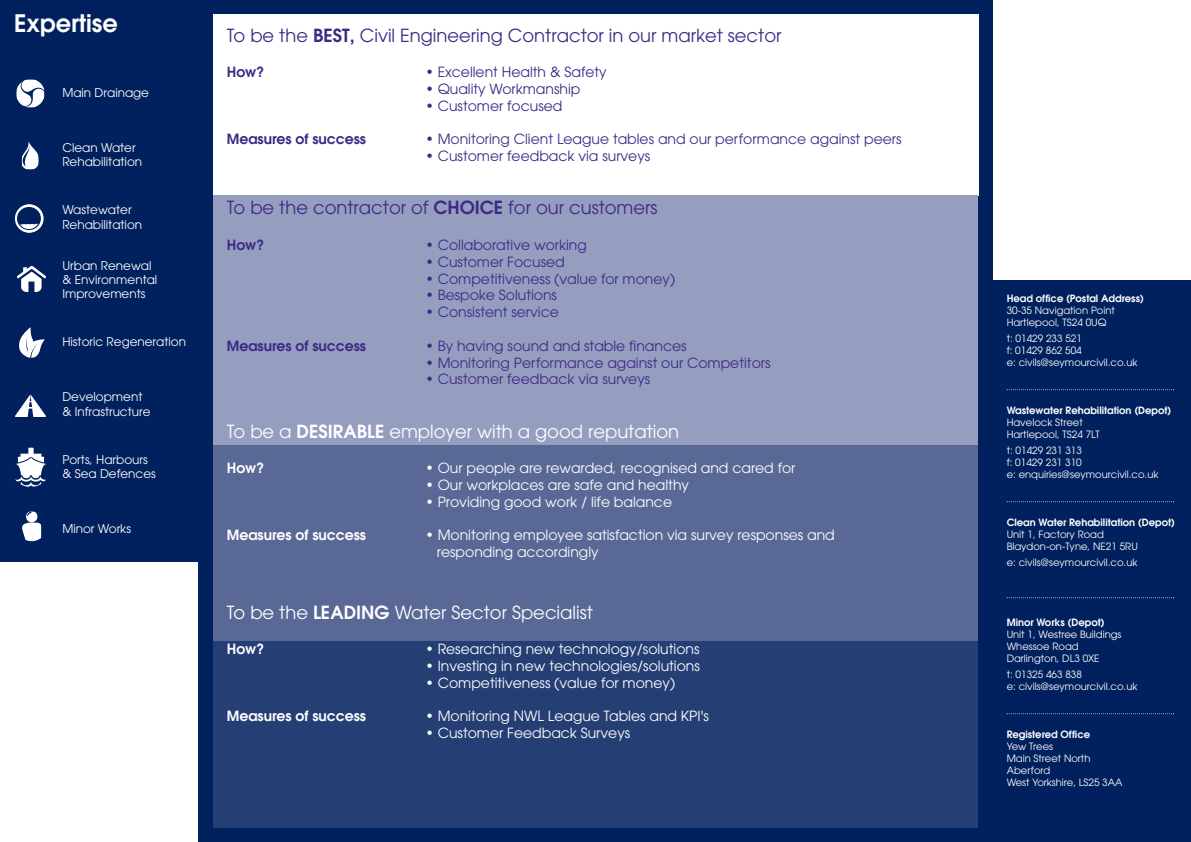
<style>
.page{position:relative;width:1191px;height:842px;background:#fff}
.page>*{position:absolute;margin:0;border:0;box-sizing:border-box;transform-origin:0 0}
.t1{font:600 24px "Avant Garde";color:#fff}
.t2{font:18px "Avant Garde";color:#3c2986}
.t3{font:18px "Avant Garde";color:#fff}
.t4{font:14px "Avant Garde";color:#3c2986}
.t5{font:14px/16.8px "Avant Garde";color:#fff}
.t6{font:600 14px "Avant Garde";color:#3c2986}
.t7{font:600 14px "Avant Garde";color:#fff}
.t8{font:12px/14.4px "Avant Garde";color:#fff}
.t9{font:10px/12px "Avant Garde";color:#fff}
.t10{font:600 10px "Avant Garde";color:#fff}
.s1{font-weight:600}
</style>
<div class="page">
<div style="left:992px;top:281px;width:199px;height:561px;background:#00215d"></div>
<div style="left:0;top:0;width:198px;height:561px;background:#00215d"></div>
<div style="left:198px;top:0;width:794px;height:842px;background:#00215d"></div>
<div style="left:213px;top:14px;width:765px;height:181px;background:#fff"></div>
<div style="left:213px;top:195px;width:122px;height:18px;background:#969ec0"></div>
<div style="left:335px;top:195px;width:123px;height:18px;background:#969ec0"></div>
<div style="left:458px;top:195px;width:123px;height:18px;background:#969ec0"></div>
<div style="left:581px;top:195px;width:123px;height:18px;background:#969ec0"></div>
<div style="left:704px;top:195px;width:123px;height:18px;background:#969ec0"></div>
<div style="left:827px;top:195px;width:123px;height:18px;background:#969ec0"></div>
<div style="left:950px;top:195px;width:28px;height:18px;background:#969ec0"></div>
<div style="left:213px;top:213px;width:122px;height:123px;background:#969ec0"></div>
<div style="left:335px;top:213px;width:123px;height:123px;background:#969ec0"></div>
<div style="left:458px;top:213px;width:123px;height:123px;background:#969ec0"></div>
<div style="left:581px;top:213px;width:123px;height:123px;background:#969ec0"></div>
<div style="left:704px;top:213px;width:123px;height:123px;background:#969ec0"></div>
<div style="left:827px;top:213px;width:123px;height:123px;background:#969ec0"></div>
<div style="left:950px;top:213px;width:28px;height:123px;background:#969ec0"></div>
<div style="left:213px;top:336px;width:122px;height:109px;background:#969ec0"></div>
<div style="left:213px;top:445px;width:122px;height:14px;background:#5a6896"></div>
<div style="left:335px;top:336px;width:123px;height:109px;background:#969ec0"></div>
<div style="left:335px;top:445px;width:123px;height:14px;background:#5a6896"></div>
<div style="left:458px;top:336px;width:123px;height:109px;background:#969ec0"></div>
<div style="left:458px;top:445px;width:123px;height:14px;background:#5a6896"></div>
<div style="left:581px;top:336px;width:123px;height:109px;background:#969ec0"></div>
<div style="left:581px;top:445px;width:123px;height:14px;background:#5a6896"></div>
<div style="left:704px;top:336px;width:123px;height:109px;background:#969ec0"></div>
<div style="left:704px;top:445px;width:123px;height:14px;background:#5a6896"></div>
<div style="left:827px;top:336px;width:123px;height:109px;background:#969ec0"></div>
<div style="left:827px;top:445px;width:123px;height:14px;background:#5a6896"></div>
<div style="left:950px;top:336px;width:28px;height:109px;background:#969ec0"></div>
<div style="left:950px;top:445px;width:28px;height:14px;background:#5a6896"></div>
<div style="left:213px;top:459px;width:122px;height:123px;background:#5a6896"></div>
<div style="left:335px;top:459px;width:123px;height:123px;background:#5a6896"></div>
<div style="left:458px;top:459px;width:123px;height:123px;background:#5a6896"></div>
<div style="left:581px;top:459px;width:123px;height:123px;background:#5a6896"></div>
<div style="left:704px;top:459px;width:123px;height:123px;background:#5a6896"></div>
<div style="left:827px;top:459px;width:123px;height:123px;background:#5a6896"></div>
<div style="left:950px;top:459px;width:28px;height:123px;background:#5a6896"></div>
<div style="left:213px;top:641px;width:122px;height:64px;background:#253f74"></div>
<div style="left:213px;top:582px;width:122px;height:59px;background:#5a6896"></div>
<div style="left:335px;top:641px;width:123px;height:64px;background:#253f74"></div>
<div style="left:335px;top:582px;width:123px;height:59px;background:#5a6896"></div>
<div style="left:458px;top:641px;width:123px;height:64px;background:#253f74"></div>
<div style="left:458px;top:582px;width:123px;height:59px;background:#5a6896"></div>
<div style="left:581px;top:641px;width:123px;height:64px;background:#253f74"></div>
<div style="left:581px;top:582px;width:123px;height:59px;background:#5a6896"></div>
<div style="left:704px;top:641px;width:123px;height:64px;background:#253f74"></div>
<div style="left:704px;top:582px;width:123px;height:59px;background:#5a6896"></div>
<div style="left:827px;top:641px;width:123px;height:64px;background:#253f74"></div>
<div style="left:827px;top:582px;width:123px;height:59px;background:#5a6896"></div>
<div style="left:950px;top:641px;width:28px;height:64px;background:#253f74"></div>
<div style="left:950px;top:582px;width:28px;height:59px;background:#5a6896"></div>
<div style="left:213px;top:705px;width:122px;height:123px;background:#253f74"></div>
<div style="left:335px;top:705px;width:123px;height:123px;background:#253f74"></div>
<div style="left:458px;top:705px;width:123px;height:123px;background:#253f74"></div>
<div style="left:581px;top:705px;width:123px;height:123px;background:#253f74"></div>
<div style="left:704px;top:705px;width:123px;height:123px;background:#253f74"></div>
<div style="left:827px;top:705px;width:123px;height:123px;background:#253f74"></div>
<div style="left:950px;top:705px;width:28px;height:123px;background:#253f74"></div>
<img style="left:15px;top:448px;width:32px;height:39px">
<img style="left:22px;top:511px;width:19px;height:30px">
<img style="left:15px;top:395px;width:30px;height:21px">
<img style="left:16px;top:80px;width:28px;height:27px">
<img style="left:19px;top:327px;width:26px;height:31px">
<img style="left:17px;top:267px;width:29px;height:25px">
<img style="left:15px;top:204px;width:29px;height:29px">
<img style="left:22px;top:142px;width:17px;height:27px">
<svg style="left:1006px;top:389px;width:168px;height:1px"></svg>
<svg style="left:1006px;top:501px;width:168px;height:1px"></svg>
<svg style="left:1006px;top:597px;width:168px;height:1px"></svg>
<svg style="left:1006px;top:713px;width:168px;height:1px"></svg>
<h1 class="t1" style="left:14px;top:14px;width:105px">Expertise</h1>
<p class="t8" style="left:62px;top:86px;width:88px">Main Drainage</p>
<p class="t8" style="left:62px;top:142px;width:81px">Clean Water<br>Rehabilitation</p>
<p class="t8" style="left:62px;top:204px;width:81px">Wastewater<br>Rehabilitation</p>
<p class="t8" style="left:62px;top:259px;width:96px">Urban Renewal &amp; Environmental<br>Improvements</p>
<p class="t8" style="left:62px;top:336px;width:125px">Historic Regeneration</p>
<p class="t8" style="left:62px;top:391px;width:90px">Development &amp; Infrastructure</p>
<p class="t8" style="left:62px;top:453px;width:95px">Ports, Harbours &amp; Sea Defences</p>
<p class="t8" style="left:62px;top:523px;width:70px">Minor Works</p>
<h2 class="t2" style="left:227px;top:28px;width:556px">To be the <span class="s1">BEST,</span> Civil Engineering Contractor in our market sector</h2>
<h3 class="t6" style="left:227px;top:67px;width:39px">How?</h3>
<h3 class="t4" style="left:425px;top:67px;width:183px">• Excellent Health &amp; Safety</h3>
<h3 class="t4" style="left:425px;top:84px;width:156px">• Quality Workmanship</h3>
<h3 class="t4" style="left:425px;top:100px;width:139px">• Customer focused</h3>
<h3 class="t6" style="left:227px;top:134px;width:141px">Measures of success</h3>
<h3 class="t4" style="left:425px;top:134px;width:477px">• Monitoring Client League tables and our performance against peers</h3>
<h3 class="t4" style="left:425px;top:151px;width:226px">• Customer feedback via surveys</h3>
<h2 class="t2" style="left:227px;top:201px;width:432px">To be the contractor of <span class="s1">CHOICE</span> for our customers</h2>
<h3 class="t6" style="left:227px;top:240px;width:39px">How?</h3>
<h3 class="t4" style="left:425px;top:240px;width:163px">• Collaborative working</h3>
<h3 class="t4" style="left:425px;top:256px;width:141px">• Customer Focused</h3>
<h3 class="t4" style="left:425px;top:273px;width:251px">• Competitiveness (value for money)</h3>
<h3 class="t4" style="left:425px;top:290px;width:133px">• Bespoke Solutions</h3>
<h3 class="t4" style="left:425px;top:307px;width:135px">• Consistent service</h3>
<h3 class="t6" style="left:227px;top:340px;width:141px">Measures of success</h3>
<h3 class="t4" style="left:425px;top:340px;width:263px">• By having sound and stable finances</h3>
<h3 class="t4" style="left:425px;top:357px;width:346px">• Monitoring Performance against our Competitors</h3>
<h3 class="t4" style="left:425px;top:374px;width:226px">• Customer feedback via surveys</h3>
<h2 class="t3" style="left:227px;top:424px;width:454px">To be a <span class="s1">DESIRABLE</span> employer with a good reputation</h2>
<h3 class="t7" style="left:227px;top:463px;width:39px">How?</h3>
<h3 class="t5" style="left:425px;top:461px;width:371px">• Our people are rewarded, recognised and cared for</h3>
<h3 class="t5" style="left:425px;top:478px;width:265px">• Our workplaces are safe and healthy</h3>
<h3 class="t5" style="left:425px;top:494px;width:248px">• Providing good work / life balance</h3>
<h3 class="t7" style="left:227px;top:530px;width:141px">Measures of success</h3>
<h3 class="t5" style="left:437px;top:528px;width:399px;text-indent:-12px">• Monitoring employee satisfaction via survey responses and responding accordingly</h3>
<h2 class="t3" style="left:227px;top:605px;width:367px">To be the <span class="s1">LEADING</span> Water Sector Specialist</h2>
<h3 class="t7" style="left:227px;top:644px;width:39px">How?</h3>
<h3 class="t5" style="left:425px;top:642px;width:276px">• Researching new technology/solutions</h3>
<h3 class="t5" style="left:425px;top:659px;width:276px">• Investing in new technologies/solutions</h3>
<h3 class="t5" style="left:425px;top:675px;width:251px">• Competitiveness (value for money)</h3>
<h3 class="t7" style="left:227px;top:711px;width:141px">Measures of success</h3>
<h3 class="t5" style="left:425px;top:709px;width:285px">• Monitoring NWL League Tables and KPI's</h3>
<h3 class="t5" style="left:425px;top:726px;width:206px">• Customer Feedback Surveys</h3>
<p class="t10" style="left:1006px;top:295px;width:139px">Head office (Postal Address)</p>
<p class="t9" style="left:1006px;top:305px;width:110px">30-35 Navigation Point<br>Hartlepool, TS24 0UQ</p>
<p class="t9" style="left:1006px;top:333px;width:132px">t: 01429 233 521<br>f: 01429 862 504<br>e: civils@seymourcivil.co.uk</p>
<p class="t10" style="left:1006px;top:407px;width:166px">Wastewater Rehabilitation (Depot)</p>
<p class="t9" style="left:1006px;top:417px;width:94px">Havelock Street<br>Hartlepool, TS24 7LT</p>
<p class="t9" style="left:1006px;top:445px;width:153px">t: 01429 231 313<br>f: 01429 231 310<br>e: enquiries@seymourcivil.co.uk</p>
<p class="t10" style="left:1006px;top:519px;width:170px">Clean Water Rehabilitation (Depot)</p>
<p class="t9" style="left:1006px;top:529px;width:133px">Unit 1, Factory Road<br>Blaydon-on-Tyne, NE21 5RU</p>
<p class="t9" style="left:1006px;top:557px;width:132px">e: civils@seymourcivil.co.uk</p>
<p class="t10" style="left:1006px;top:619px;width:99px">Minor Works (Depot)</p>
<p class="t9" style="left:1006px;top:629px;width:116px">Unit 1, Westree Buildings<br>Whessoe Road<br>Darlington, DL3 0XE</p>
<p class="t9" style="left:1006px;top:669px;width:132px">t: 01325 463 838<br>e: civils@seymourcivil.co.uk</p>
<p class="t10" style="left:1006px;top:731px;width:85px">Registered Office</p>
<p class="t9" style="left:1006px;top:741px;width:117px">Yew Trees<br>Main Street North<br>Aberford<br>West Yorkshire, LS25 3AA</p>
</div>
